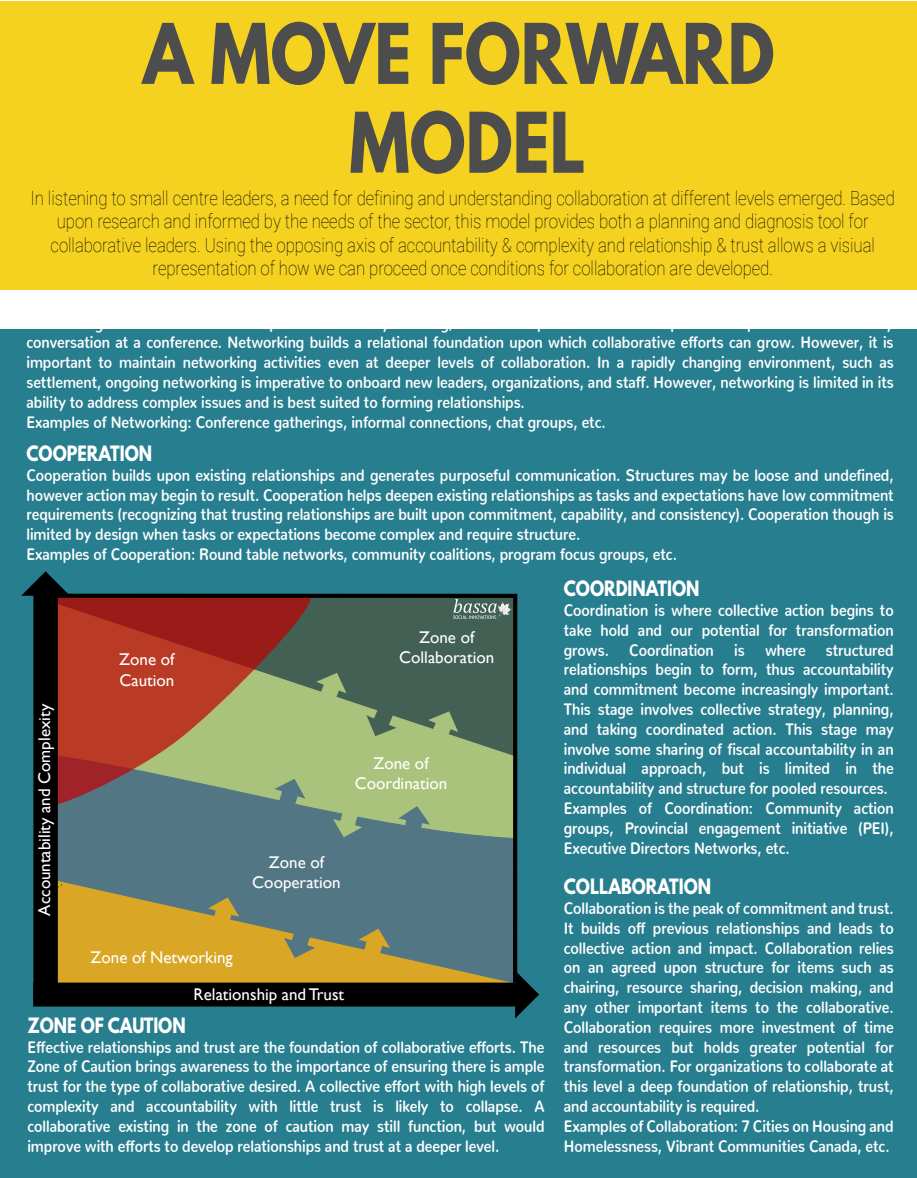
<style>
.page{position:relative;width:917px;height:1178px;background:#fff}
.page>*{position:absolute;margin:0;border:0;box-sizing:border-box;transform-origin:0 0}
.t1{font:700 74.03px/88.8px "League Spartan";color:#4d4d4d;text-align:center;scale:.86 1}
.t2{font:100 19.5px/23.4px "Roboto";letter-spacing:-.005em;color:#000;text-align:center;scale:.86 1}
.t3{font:700 18.75px "League Spartan";letter-spacing:-.005em;color:#fff;scale:.86 1}
.t4{font:16.95px/20.3px "Gill Sans";color:#fff;text-align:center}
.t5{font:700 16.5px/19.8px "Nunito";letter-spacing:-.005em;color:#fff;scale:.86 1}
</style>
<div class="page">
<div style="left:0;top:330px;width:916px;height:848px;background:#277e8f"></div>
<div style="left:0;top:1px;width:916px;height:288px;background:#f5d220"></div>
<svg style="left:21px;top:571px;width:518px;height:447px;background:#696e59"></svg>
<h1 class="t1" style="left:143px;top:9px;width:736px">A MOVE FORWARD<br>MODEL</h1>
<p class="t2" style="left:31px;top:186px;width:1006px">In listening to small centre leaders, a need for defining and understanding collaboration at different levels emerged. Based upon research and informed by the needs of the sector, this model provides both a planning and diagnosis tool for collaborative leaders. Using the opposing axis of accountability &amp; complexity and relationship &amp; trust allows a visiual representation of how we can proceed once conditions for collaboration are developed.</p>
<p class="t5" style="left:26px;top:331px;width:1009px">conversation at a conference. Networking builds a relational foundation upon which collaborative efforts can grow. However, it is important to maintain networking activities even at deeper levels of collaboration. In a rapidly changing environment, such as settlement, ongoing networking is imperative to onboard new leaders, organizations, and staff. However, networking is limited in its ability to address complex issues and is best suited to forming relationships.<br>Examples of Networking: Conference gatherings, informal connections, chat groups, etc.</p>
<p class="t3" style="left:26px;top:439px;width:147px">COOPERATION</p>
<p class="t5" style="left:26px;top:463px;width:1009px">Cooperation builds upon existing relationships and generates purposeful communication. Structures may be loose and undefined, however action may begin to result. Cooperation helps deepen existing relationships as tasks and expectations have low commitment requirements (recognizing that trusting relationships are built upon commitment, capability, and consistency). Cooperation though is limited by design when tasks or expectations become complex and require structure.<br>Examples of Cooperation: Round table networks, community coalitions, program focus groups, etc.</p>
<p class="t3" style="left:563px;top:574px;width:159px">COORDINATION</p>
<p class="t5" style="left:563px;top:598px;width:385px">Coordination is where collective action begins to take hold and our potential for transformation grows. Coordination is where structured relationships begin to form, thus accountability and commitment become increasingly important.<br>This stage involves collective strategy, planning, and taking coordinated action. This stage may involve some sharing of fiscal accountability in an individual approach, but is limited in the accountability and structure for pooled resources.<br>Examples of Coordination: Community action groups, Provincial engagement initiative (PEI), Executive Directors Networks, etc.</p>
<p class="t3" style="left:563px;top:872px;width:173px">COLLABORATION</p>
<p class="t5" style="left:563px;top:896px;width:385px">Collaboration is the peak of commitment and trust.<br>It builds off previous relationships and leads to collective action and impact. Collaboration relies on an agreed upon structure for items such as chairing, resource sharing, decision making, and any other important items to the collaborative.<br>Collaboration requires more investment of time and resources but holds greater potential for transformation. For organizations to collaborate at this level a deep foundation of relationship, trust, and accountability is required.<br>Examples of Collaboration: 7 Cities on Housing and Homelessness, Vibrant Communities Canada, etc.</p>
<p class="t4" style="left:419px;top:627px;width:57px">Zone of</p>
<p class="t4" style="left:119px;top:649px;width:57px">Zone of</p>
<p class="t4" style="left:399px;top:647px;width:96px">Collaboration</p>
<p class="t4" style="left:119px;top:670px;width:56px">Caution</p>
<p class="t4" style="left:34px;top:915px;width:213px;rotate:-90deg">Accountability and Complexity</p>
<p class="t4" style="left:355px;top:753px;width:94px">Zone of<br>Coordination</p>
<p class="t4" style="left:252px;top:852px;width:90px">Zone of<br>Cooperation</p>
<p class="t4" style="left:90px;top:947px;width:144px">Zone of Networking</p>
<p class="t4" style="left:193px;top:984px;width:152px">Relationship andTrust</p>
<p class="t3" style="left:27px;top:1010px;width:185px">ZONE OF CAUTION</p>
<p class="t5" style="left:27px;top:1035px;width:602px;text-align:justify">Effective relationships and trust are the foundation of collaborative efforts. The Zone of Caution brings awareness to the importance of ensuring there is ample trust for the type of collaborative desired. A collective effort with high levels of complexity and accountability with little trust is likely to collapse. A collaborative existing in the zone of caution may still function, but would improve with efforts to develop relationships and trust at a deeper level.</p>
</div>
